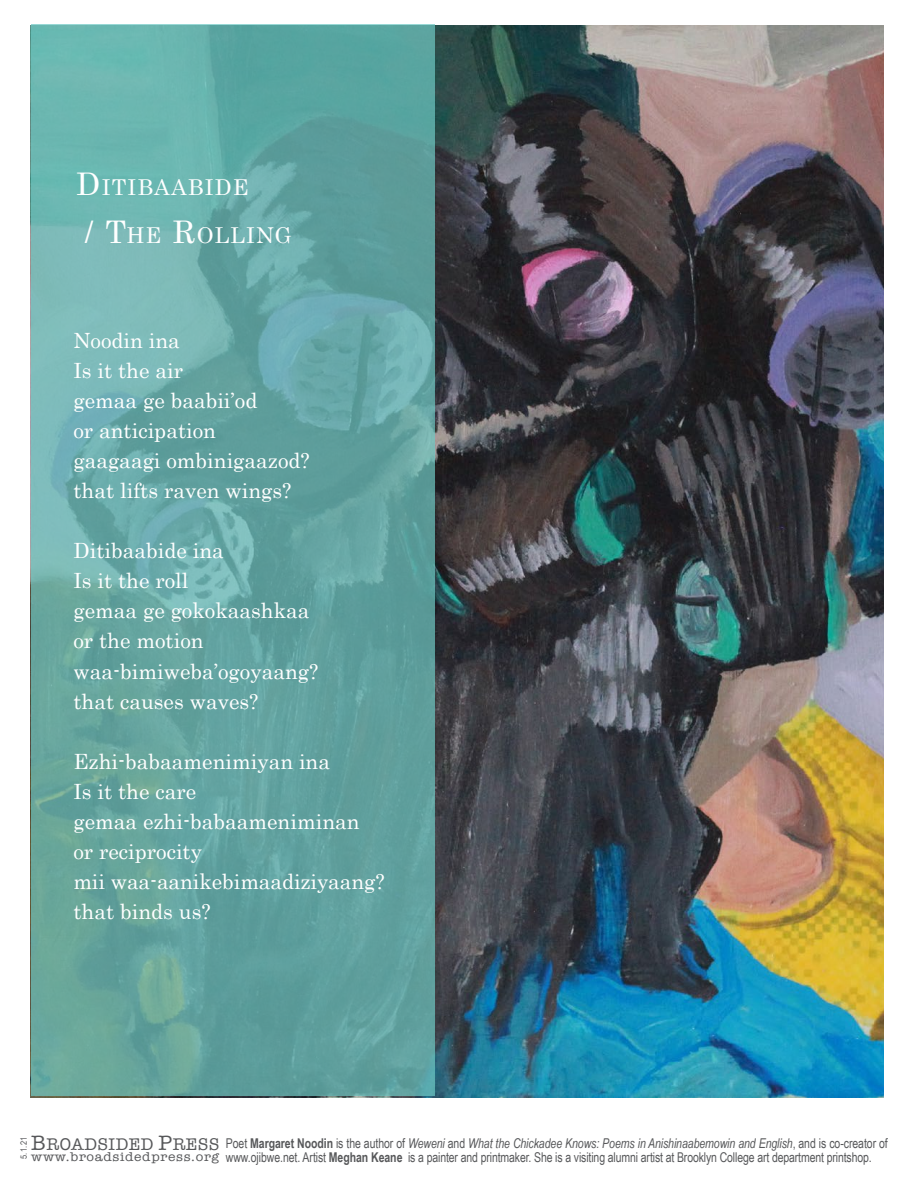
<style>
.page{position:relative;width:918px;height:1188px;background:#fff}
.page>*{position:absolute;margin:0;border:0;box-sizing:border-box;transform-origin:0 0}
.t1{font:21.75px "Century";letter-spacing:.05em;color:#fff}
.t2{font:21px/30px "Century";color:#fff}
.t3{font:17.4px "American Typewriter";letter-spacing:.025em;color:#57585a}
.t4{font:13.5px/13.5px "Arial Narrow";letter-spacing:-.01em;color:#57585a;scale:.95 1}
.t5{font:12.9px "American Typewriter";letter-spacing:.05em;color:#57585a;scale:1.08 1}
.t6{font:8.7px "Arial Narrow";color:#57585a;scale:1.04 1}
.s1{font-size:31.2px}
.s2{font-size:21.45px}
.s3{font-weight:700}
.s4{font-style:italic}
</style>
<div class="page">
<img style="left:31px;top:25px;width:852px;height:1073px">
<svg style="left:31px;top:25px;width:403px;height:1071px;background:#65a7a3"></svg>
<p class="t1" style="left:76px;top:169px;width:174px"><span class="s1">D</span>ITIBAABIDE</p>
<p class="t1" style="left:85px;top:217px;width:208px"><span class="s1">/ T</span>HE <span class="s1">R</span>OLLING</p>
<p class="t2" style="left:73px;top:324px;width:238px">Noodin ina<br>Is it the air<br>gemaa ge baabii’od<br>or anticipation<br>gaagaagi ombinigaazod? that lifts raven wings?</p>
<p class="t2" style="left:73px;top:534px;width:247px">Ditibaabide ina<br>Is it the roll<br>gemaa ge gokokaashkaa or the motion waa-bimiweba’ogoyaang? that causes waves?</p>
<p class="t2" style="left:73px;top:744px;width:313px">Ezhi-babaamenimiyan ina<br>Is it the care<br>gemaa ezhi-babaameniminan or reciprocity<br>mii waa-aanikebimaadiziyaang? that binds us?</p>
<p class="t6" style="left:17px;top:1159px;width:24px;rotate:-90deg">12.1.5</p>
<p class="t3" style="left:31px;top:1131px;width:190px"><span class="s2">B</span>ROADSIDED <span class="s2">P</span>RESS</p>
<p class="t4" style="left:226px;top:1136px;width:698px">Poet <span class="s3">Margaret Noodin</span> is the author of <span class="s4">Weweni</span> and <span class="s4">What the Chickadee Knows: Poems in Anishinaabemowin and English</span>, and is co-creator of www.ojibwe.net. Artist <span class="s3">Meghan Keane</span> is a painter and printmaker. She is a visiting alumni artist at Brooklyn College art department printshop.</p>
<p class="t5" style="left:31px;top:1147px;width:175px">www.broadsidedpress.org</p>
</div>
